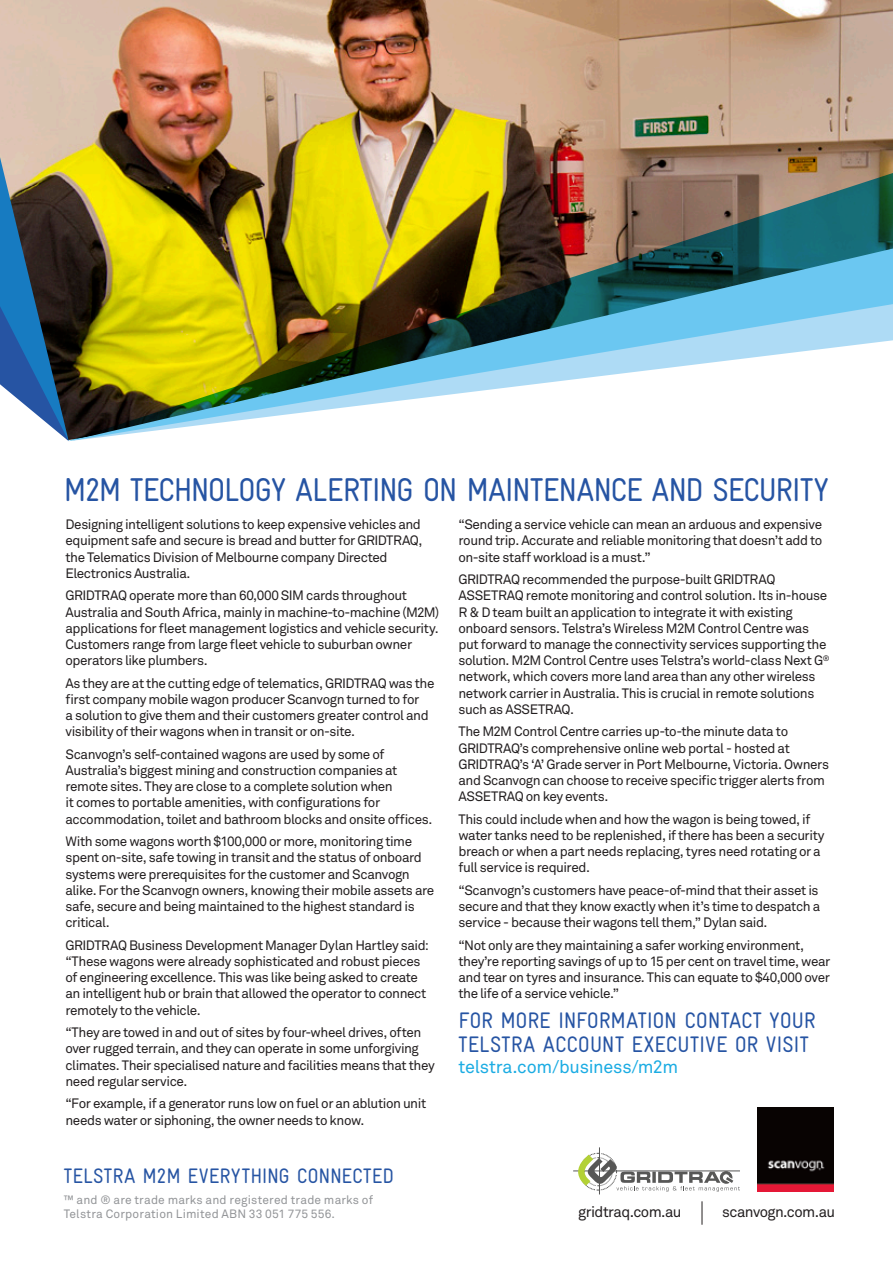
<style>
.page{position:relative;width:893px;height:1263px;background:#fff}
.page>*{position:absolute;margin:0;border:0;box-sizing:border-box;transform-origin:0 0}
.t1{font:condensed 33px "Gravur";letter-spacing:-.035em;color:#2654a3}
.t2{font:condensed 22.5px/23.7px "Gravur";letter-spacing:-.005em;color:#2654a3}
.t3{font:condensed 21px "Gravur";letter-spacing:.005em;color:#2654a3}
.t4{font:18px "Akkurat";letter-spacing:-.015em;color:#1bace3}
.Body{font:15px "Akkurat";letter-spacing:-.04em;color:#231f20}
.Body-2{font:13.5px/16.2px "Akkurat";letter-spacing:-.035em;color:#231f20}
.t5{font:12px/14.4px "Akkurat";letter-spacing:.015em;color:#939598}
</style>
<div class="page">
<hr style="left:599px;top:1147px;width:1px;height:47px;background:#575756">
<hr style="left:573px;top:1171px;width:167px;height:1px;background:#575756">
<svg style="left:578px;top:1153px;width:162px;height:39px"></svg>
<img style="left:0;top:0;width:893px;height:157px">
<img style="left:68px;top:92px;width:825px;height:156px">
<svg style="left:0;top:157px;width:69px;height:284px;background:#4a6378"></svg>
<svg style="left:69px;top:248px;width:824px;height:193px"></svg>
<svg style="left:702px;top:1201px;width:1px;height:24px"></svg>
<img style="left:757px;top:1107px;width:76px;height:84px">
<p class="t1" style="left:64px;top:471px;width:767px">M2M TECHNOLOGY ALERTING ON MAINTENANCE AND SECURITY</p>
<p class="Body-2" style="left:65px;top:517px;width:358px">Designing intelligent solutions to keep expensive vehicles and equipment safe and secure is bread and butter for GRIDTRAQ, the Telematics Division of Melbourne company Directed Electronics Australia.</p>
<p class="Body-2" style="left:65px;top:588px;width:375px">GRIDTRAQ operate more than 60,000 SIM cards throughout Australia and South Africa, mainly in machine-to-machine (M2M) applications for fleet management logistics and vehicle security.<br>Customers range from large fleet vehicle to suburban owner operators like plumbers.</p>
<p class="Body-2" style="left:65px;top:675px;width:371px">As they are at the cutting edge of telematics, GRIDTRAQ was the first company mobile wagon producer Scanvogn turned to for<br>a solution to give them and their customers greater control and visibility of their wagons when in transit or on-site.</p>
<p class="Body-2" style="left:65px;top:746px;width:368px">Scanvogn’s self-contained wagons are used by some of Australia’s biggest mining and construction companies at remote sites. They are close to a complete solution when<br>it comes to portable amenities, with configurations for accommodation, toilet and bathroom blocks and onsite offices.</p>
<p class="Body-2" style="left:65px;top:834px;width:370px">With some wagons worth $100,000 or more, monitoring time spent on-site, safe towing in transit and the status of onboard systems were prerequisites for the customer and Scanvogn alike. For the Scanvogn owners, knowing their mobile assets are safe, secure and being maintained to the highest standard is critical.</p>
<p class="Body-2" style="left:65px;top:937px;width:365px">GRIDTRAQ Business Development Manager Dylan Hartley said: “These wagons were already sophisticated and robust pieces of engineering excellence. This was like being asked to create an intelligent hub or brain that allowed the operator to connect remotely to the vehicle.</p>
<p class="Body-2" style="left:65px;top:1025px;width:371px">“They are towed in and out of sites by four-wheel drives, often over rugged terrain, and they can operate in some unforgiving climates. Their specialised nature and facilities means that they need regular service.</p>
<p class="Body-2" style="left:65px;top:1096px;width:362px">“For example, if a generator runs low on fuel or an ablution unit needs water or siphoning, the owner needs to know.</p>
<p class="t3" style="left:64px;top:1164px;width:332px">TELSTRA M2M EVERYTHING CONNECTED</p>
<p class="t5" style="left:64px;top:1193px;width:311px">™ and ® are trade marks and registered trade marks of<br>Telstra Corporation Limited ABN 33 051 775 556.</p>
<p class="Body-2" style="left:458px;top:517px;width:365px;text-align:justify">“Sending a service vehicle can mean an arduous and expensive round trip. Accurate and reliable monitoring that doesn’t add to on-site staff workload is a must.”</p>
<p class="Body-2" style="left:458px;top:572px;width:372px">GRIDTRAQ recommended the purpose-built GRIDTRAQ ASSETRAQ remote monitoring and control solution. Its in-house R &amp; D team built an application to integrate it with existing onboard sensors. Telstra’s Wireless M2M Control Centre was put forward to manage the connectivity services supporting the solution. M2M Control Centre uses Telstra’s world-class Next G<sup>® </sup>network, which covers more land area than any other wireless network carrier in Australia. This is crucial in remote solutions such as ASSETRAQ.</p>
<p class="Body-2" style="left:458px;top:724px;width:372px">The M2M Control Centre carries up-to-the minute data to GRIDTRAQ’s comprehensive online web portal - hosted at GRIDTRAQ’s ‘A’ Grade server in Port Melbourne, Victoria. Owners and Scanvogn can choose to receive specific trigger alerts from ASSETRAQ on key events.</p>
<p class="Body-2" style="left:458px;top:811px;width:368px">This could include when and how the wagon is being towed, if water tanks need to be replenished, if there has been a security breach or when a part needs replacing, tyres need rotating or a full service is required.</p>
<p class="Body-2" style="left:458px;top:882px;width:363px;text-align:justify">“Scanvogn’s customers have peace-of-mind that their asset is secure and that they know exactly when it’s time to despatch a service - because their wagons tell them,” Dylan said.</p>
<p class="Body-2" style="left:458px;top:937px;width:373px">“Not only are they maintaining a safer working environment, they’re reporting savings of up to 15 per cent on travel time, wear and tear on tyres and insurance. This can equate to $40,000 over the life of a service vehicle.”</p>
<p class="t2" style="left:458px;top:1009px;width:359px">FOR MORE INFORMATION CONTACT YOUR<br>TELSTRA ACCOUNT EXECUTIVE OR VISIT</p>
<p class="t4" style="left:458px;top:1056px;width:221px">telstra.com/business/m2m</p>
<p class="Body" style="left:578px;top:1203px;width:105px">gridtraq.com.au</p>
<p class="Body" style="left:722px;top:1203px;width:115px">scanvogn.com.au</p>
</div>
